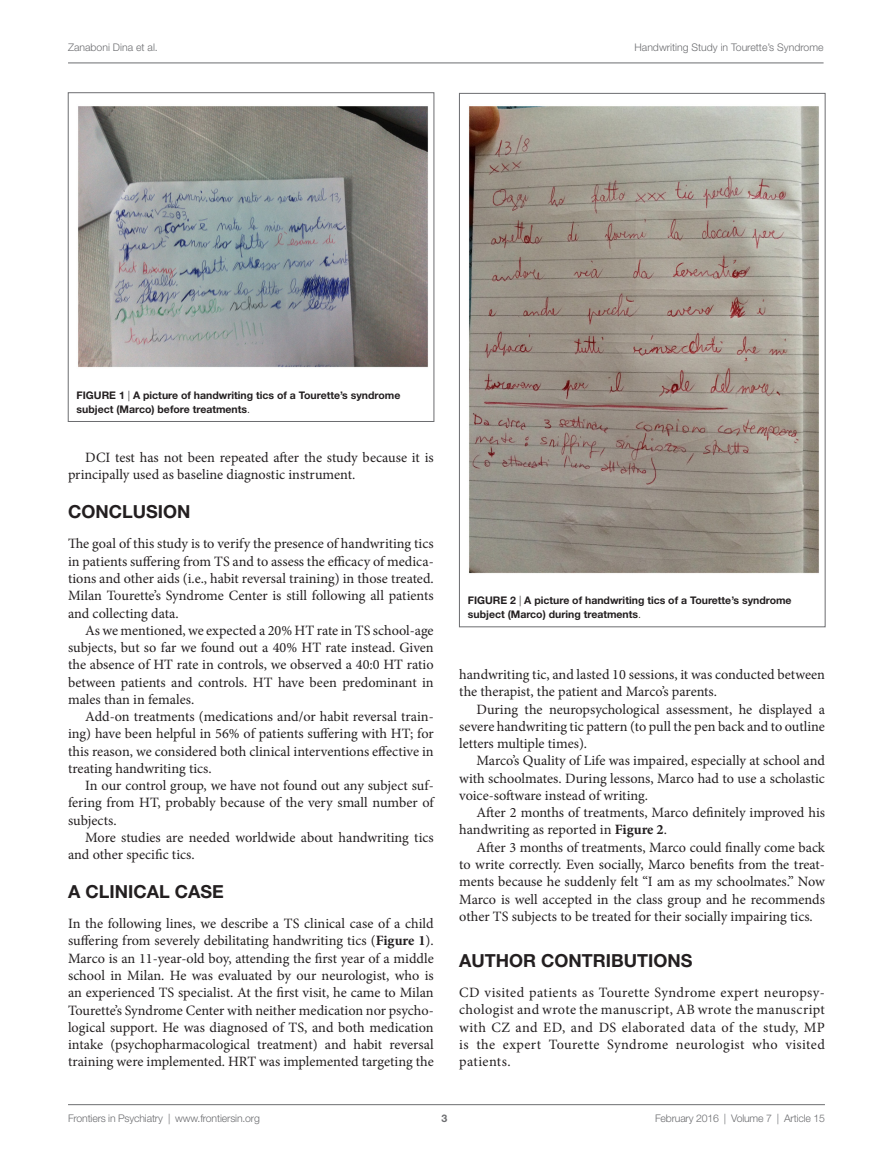
<style>
.page{position:relative;width:893px;height:1170px;background:#fff}
.page>*{position:absolute;margin:0;border:0;box-sizing:border-box;transform-origin:0 0}
.t1{font:700 18px "Helvetica Neue LT Std";color:#231f20}
.t2{font:14.25px/17.2px "Minion Pro";color:#231f20;text-align:justify}
.t3{font:700 10.5px/14.2px "Helvetica Neue LT Std";color:#231f20}
.t4{font:300 10.5px "Helvetica Neue LT Std";letter-spacing:-.015em;color:#6c6d70}
.t5{font:700 10.5px "Helvetica Neue LT Std";color:#6c6d70}
.s1{font-weight:300}
.s2{font-weight:700}
</style>
<div class="page">
<img style="left:469px;top:106px;width:350px;height:468px">
<img style="left:78px;top:106px;width:350px;height:262px">
<div style="left:68px;top:92px;width:366px;height:329px;border:1px solid #6c6d70"></div>
<hr style="left:68px;top:1104px;width:757px;height:1px;background:#6c6d70">
<hr style="left:68px;top:63px;width:756px;height:1px;background:#6c6d70">
<p class="t4" style="left:68px;top:41px;width:91px">Zanaboni Dina et al.</p>
<p class="t4" style="left:634px;top:41px;width:191px">Handwriting Study in Tourette’s Syndrome</p>
<p class="t3" style="left:77px;top:387px;width:325px">FIGURE 1 <span class="s1">|</span> A picture of handwriting tics of a Tourette’s syndrome subject (Marco) before treatments<span class="s1">.</span></p>
<p class="t2" style="left:68px;top:449px;width:367px;text-indent:17px">DCI test has not been repeated after the study because it is principally used as baseline diagnostic instrument.</p>
<p class="t1" style="left:68px;top:501px;width:124px">CONCLUSION</p>
<p class="t2" style="left:68px;top:535px;width:367px">The goal of this study is to verify the presence of handwriting tics in patients suffering from TS and to assess the efficacy of medica&shy;tions and other aids (i.e., habit reversal training) in those treated.<br>Milan Tourette’s Syndrome Center is still following all patients and collecting data.</p>
<p class="t2" style="left:68px;top:621px;width:367px;text-indent:17px">As we mentioned, we expected a 20% HT rate in TS school-age subjects, but so far we found out a 40% HT rate instead. Given the absence of HT rate in controls, we observed a 40:0 HT ratio between patients and controls. HT have been predominant in males than in females.</p>
<p class="t2" style="left:68px;top:708px;width:367px;text-indent:17px">Add-on treatments (medications and/or habit reversal train&shy;ing) have been helpful in 56% of patients suffering with HT; for this reason, we considered both clinical interventions effective in treating handwriting tics.</p>
<p class="t2" style="left:68px;top:777px;width:367px;text-indent:17px">In our control group, we have not found out any subject suf&shy;fering from HT, probably because of the very small number of subjects.</p>
<p class="t2" style="left:68px;top:828px;width:367px;text-indent:17px">More studies are needed worldwide about handwriting tics and other specific tics.</p>
<p class="t1" style="left:68px;top:880px;width:133px">A CLINICAL CASE</p>
<p class="t2" style="left:68px;top:915px;width:367px">In the following lines, we describe a TS clinical case of a child suffering from severely debilitating handwriting tics (<span class="s2">Figure 1</span>).<br>Marco is an 11-year-old boy, attending the first year of a middle school in Milan. He was evaluated by our neurologist, who is an experienced TS specialist. At the first visit, he came to Milan Tourette’s Syndrome Center with neither medication nor psycho&shy;logical support. He was diagnosed of TS, and both medication intake (psychopharmacological treatment) and habit reversal training were implemented. HRT was implemented targeting the</p>
<p class="t3" style="left:468px;top:593px;width:325px">FIGURE 2 <span class="s1">|</span> A picture of handwriting tics of a Tourette’s syndrome subject (Marco) during treatments<span class="s1">.</span></p>
<p class="t2" style="left:459px;top:666px;width:367px">handwriting tic, and lasted 10 sessions, it was conducted between the therapist, the patient and Marco’s parents.</p>
<p class="t2" style="left:459px;top:700px;width:367px;text-indent:17px">During the neuropsychological assessment, he displayed a severe handwriting tic pattern (to pull the pen back and to outline letters multiple times).</p>
<p class="t2" style="left:459px;top:752px;width:367px;text-indent:17px">Marco’s Quality of Life was impaired, especially at school and with schoolmates. During lessons, Marco had to use a scholastic voice-software instead of writing.</p>
<p class="t2" style="left:459px;top:804px;width:367px;text-indent:17px">After 2 months of treatments, Marco definitely improved his handwriting as reported in <span class="s2">Figure 2</span>.</p>
<p class="t2" style="left:459px;top:838px;width:367px;text-indent:17px">After 3 months of treatments, Marco could finally come back to write correctly. Even socially, Marco benefits from the treat&shy;ments because he suddenly felt “I am as my schoolmates.” Now Marco is well accepted in the class group and he recommends other TS subjects to be treated for their socially impairing tics.</p>
<p class="t1" style="left:459px;top:949px;width:234px">AUTHOR CONTRIBUTIONS</p>
<p class="t2" style="left:459px;top:984px;width:367px">CD visited patients as Tourette Syndrome expert neuropsy&shy;chologist and wrote the manuscript, AB wrote the manuscript with CZ and ED, and DS elaborated data of the study, MP is the expert Tourette Syndrome neurologist who visited patients.</p>
<p class="t4" style="left:68px;top:1111px;width:193px">Frontiers in Psychiatry | www.frontiersin.org</p>
<p class="t5" style="left:441px;top:1111px;width:7px">3</p>
<p class="t4" style="left:655px;top:1111px;width:171px">February 2016 | Volume 7 | Article 15</p>
</div>
